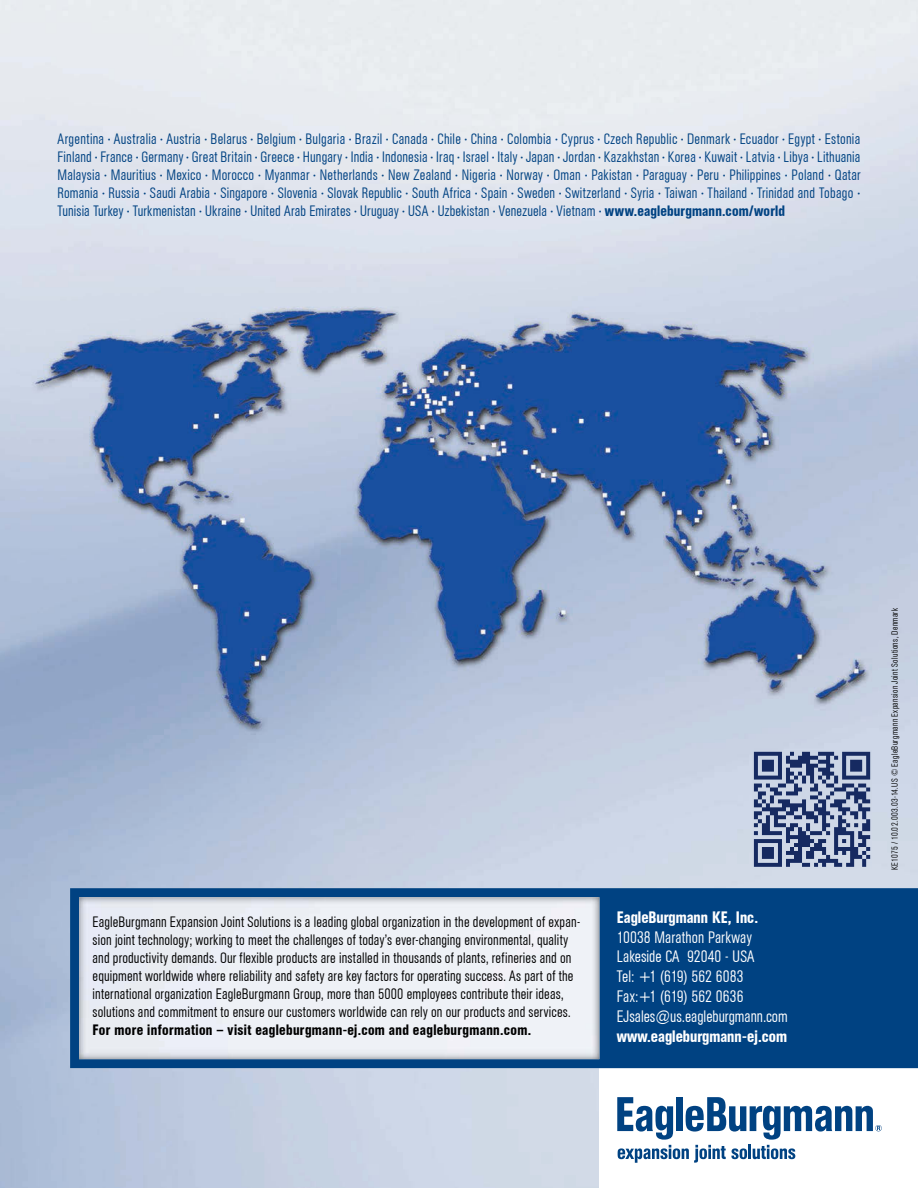
<style>
.page{position:relative;width:918px;height:1188px;background:#fff}
.page>*{position:absolute;margin:0;border:0;box-sizing:border-box;transform-origin:0 0}
.t1{font:300 16.5px/19.8px "AG Buch Condensed BQ";color:#fff}
.t2{font:500 16.5px "AG Buch Condensed BQ";color:#fff}
.t3{font:300 15px/18px "AG Buch Condensed BQ";letter-spacing:.01em;color:#004282;text-align:justify}
.t4{font:300 15px/18px "AG Buch Condensed BQ";letter-spacing:.01em;color:#000}
.t5{font:500 15px "AG Buch Condensed BQ";letter-spacing:.025em;color:#000}
.t6{font:300 9px "AG Buch Condensed BQ";letter-spacing:.035em;color:#000}
.s1{font-weight:500}
</style>
<div class="page">
<img style="left:21px;top:296px;width:857px;height:443px">
<div style="left:70px;top:888px;width:848px;height:180px;background:#004282"></div>
<img style="left:79px;top:897px;width:520px;height:162px">
<svg style="left:617px;top:1097px;width:265px;height:66px"></svg>
<img style="left:752px;top:750px;width:119px;height:118px">
<p class="t3" style="left:58px;top:130px;width:804px">Argentina · Australia · Austria · Belarus · Belgium · Bulgaria · Brazil · Canada · Chile · China · Colombia · Cyprus · Czech Republic · Denmark · Ecuador · Egypt · Estonia Finland · France · Germany · Great Britain · Greece · Hungary · India · Indonesia · Iraq · Israel · Italy · Japan · Jordan · Kazakhstan · Korea · Kuwait · Latvia · Libya · Lithuania Malaysia · Mauritius · Mexico · Morocco · Myanmar · Netherlands · New Zealand · Nigeria · Norway · Oman · Pakistan · Paraguay · Peru · Philippines · Poland · Qatar Romania · Russia · Saudi Arabia · Singapore · Slovenia · Slovak Republic · South Africa · Spain · Sweden · Switzerland · Syria · Taiwan · Thailand · Trinidad and Tobago · Tunisia Turkey · Turkmenistan · Ukraine · United Arab Emirates · Uruguay · USA · Uzbekistan · Venezuela · Vietnam · <span class="s1">www.eagleburgmann.com/world</span></p>
<p class="t4" style="left:93px;top:913px;width:489px">EagleBurgmann Expansion Joint Solutions is a leading global organization in the development of expan&shy;sion joint technology; working to meet the challenges of today’s ever-changing environmental, quality and productivity demands. Our flexible products are installed in thousands of plants, refineries and on equipment worldwide where reliability and safety are key factors for operating success. As part of the international organization EagleBurgmann Group, more than 5000 employees contribute their ideas, solutions and commitment to ensure our customers worldwide can rely on our products and services.</p>
<p class="t5" style="left:93px;top:1021px;width:440px">For more information – visit eagleburgmann-ej.com and eagleburgmann.com.</p>
<p class="t2" style="left:617px;top:908px;width:143px">EagleBurgmann KE, Inc.</p>
<p class="t1" style="left:617px;top:928px;width:172px">10038 Marathon Parkway<br>Lakeside CA 92040 - USA<br>Tel: +1 (619) 562 6083<br>Fax: +1 (619) 562 0636<br>EJsales@us.eagleburgmann.com</p>
<p class="t2" style="left:617px;top:1027px;width:172px">www.eagleburgmann-ej.com</p>
<p class="t6" style="left:890px;top:870px;width:264px;rotate:-90deg">KE1075 / 10.02.003.03-14.US © EagleBurgmann Expansion Joint Solutions, Denmark</p>
</div>
